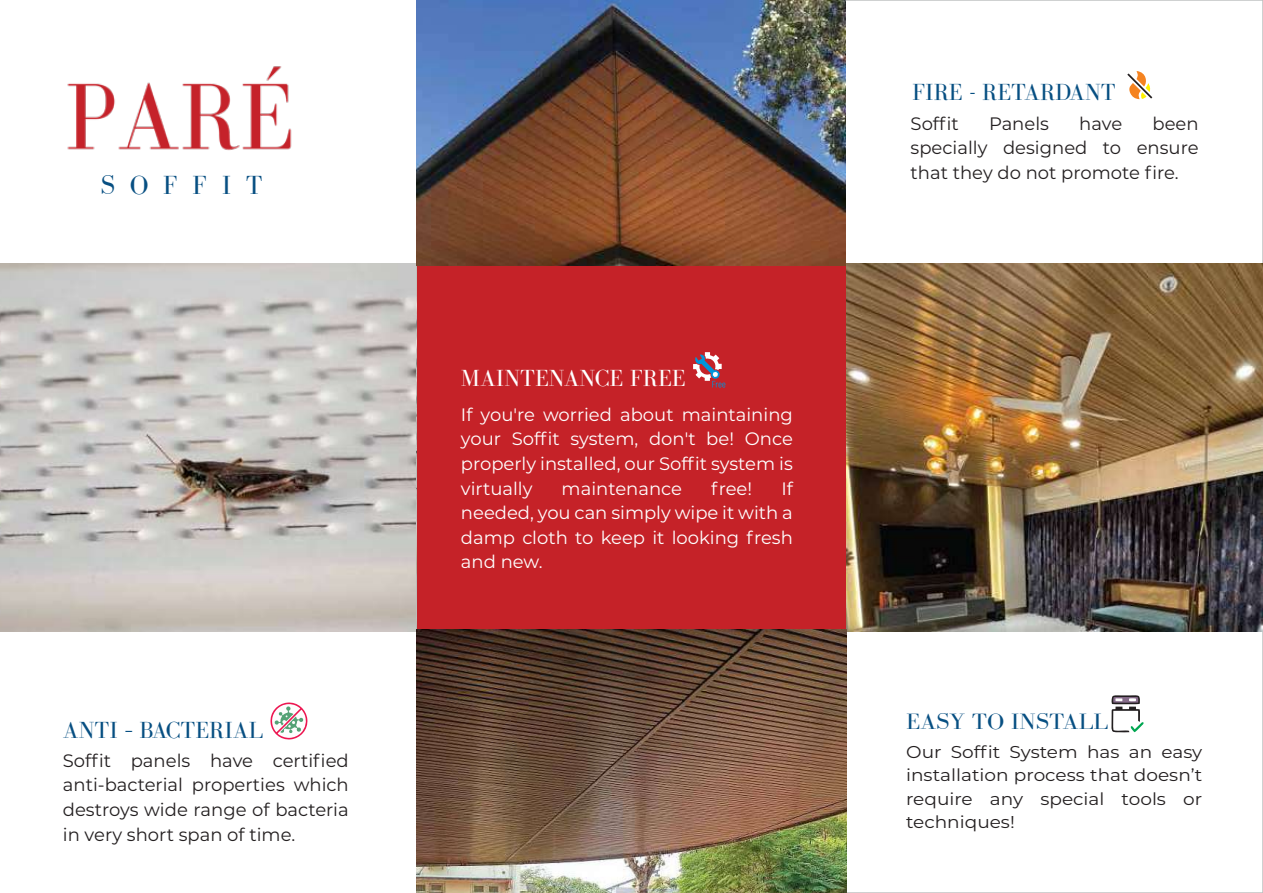
<style>
.page{position:relative;width:1263px;height:893px;background:#fff}
.page>*{position:absolute;margin:0;border:0;box-sizing:border-box;transform-origin:0 0}
.t1{font:27px "Bodoni FLF";letter-spacing:.54em;color:#074f82}
.t2{font:24px "Bodoni FLF";color:#074f82}
.t3{font:24px "Bodoni FLF";color:#fff}
.t4{font:22.8px "Bodoni FLF";color:#074f82;scale:1.08 1}
.t5{font:18px/24.6px "Montserrat";color:#fff;text-align:justify}
.t6{font:18px/24.6px "Montserrat";color:#231f20;text-align:justify}
.t7{font:17.1px/23.4px "Montserrat";color:#231f20;text-align:justify;scale:1.08 1}
</style>
<div class="page">
<div style="left:417px;top:263px;width:429px;height:369px;background:#c52228"></div>
<img style="left:67px;top:66px;width:225px;height:85px">
<svg style="left:1127px;top:71px;width:25px;height:28px"></svg>
<svg style="left:270px;top:702px;width:38px;height:38px"></svg>
<svg style="left:693px;top:352px;width:32px;height:36px"></svg>
<svg style="left:1111px;top:695px;width:33px;height:38px"></svg>
<img style="left:846px;top:263px;width:417px;height:369px">
<img style="left:0;top:263px;width:415px;height:369px">
<img style="left:417px;top:0;width:428px;height:266px">
<img style="left:417px;top:629px;width:429px;height:264px">
<h1 class="t1" style="left:100px;top:170px;width:164px">SOFFIT</h1>
<h2 class="t2" style="left:63px;top:717px;width:202px">ANTI – BACTERIAL</h2>
<p class="t6" style="left:63px;top:747px;width:287px">Soffit panels have certified anti-bacterial properties which destroys wide range of bacteria in very short span of time.</p>
<h2 class="t3" style="left:461px;top:365px;width:226px">MAINTENANCE FREE</h2>
<p class="t5" style="left:461px;top:401px;width:333px">If you're worried about maintaining your Soffit system, don't be! Once properly installed, our Soffit system is virtually</p>
<p class="t5" style="left:461px;top:475px;width:333px;text-indent:320px">If needed, you can simply wipe it with a damp cloth to keep it looking fresh and new.</p>
<p class="t5" style="left:562px;top:475px;width:122px">maintenance</p>
<p class="t5" style="left:711px;top:475px;width:42px">free!</p>
<h2 class="t2" style="left:912px;top:79px;width:205px">FIRE - RETARDANT</h2>
<p class="t6" style="left:911px;top:110px;width:50px">Soffit</p>
<p class="t6" style="left:989px;top:110px;width:62px">Panels</p>
<p class="t6" style="left:1079px;top:110px;width:44px">have</p>
<p class="t6" style="left:911px;top:110px;width:289px;text-indent:242px">been specially designed to ensure that they do not promote fire.</p>
<p class="t4" style="left:906px;top:709px;width:189px">EASY TO INSTALL</p>
<p class="t7" style="left:906px;top:740px;width:276px">Our Soffit System has an easy installation process that doesn’t require any special tools or techniques!</p>
</div>
